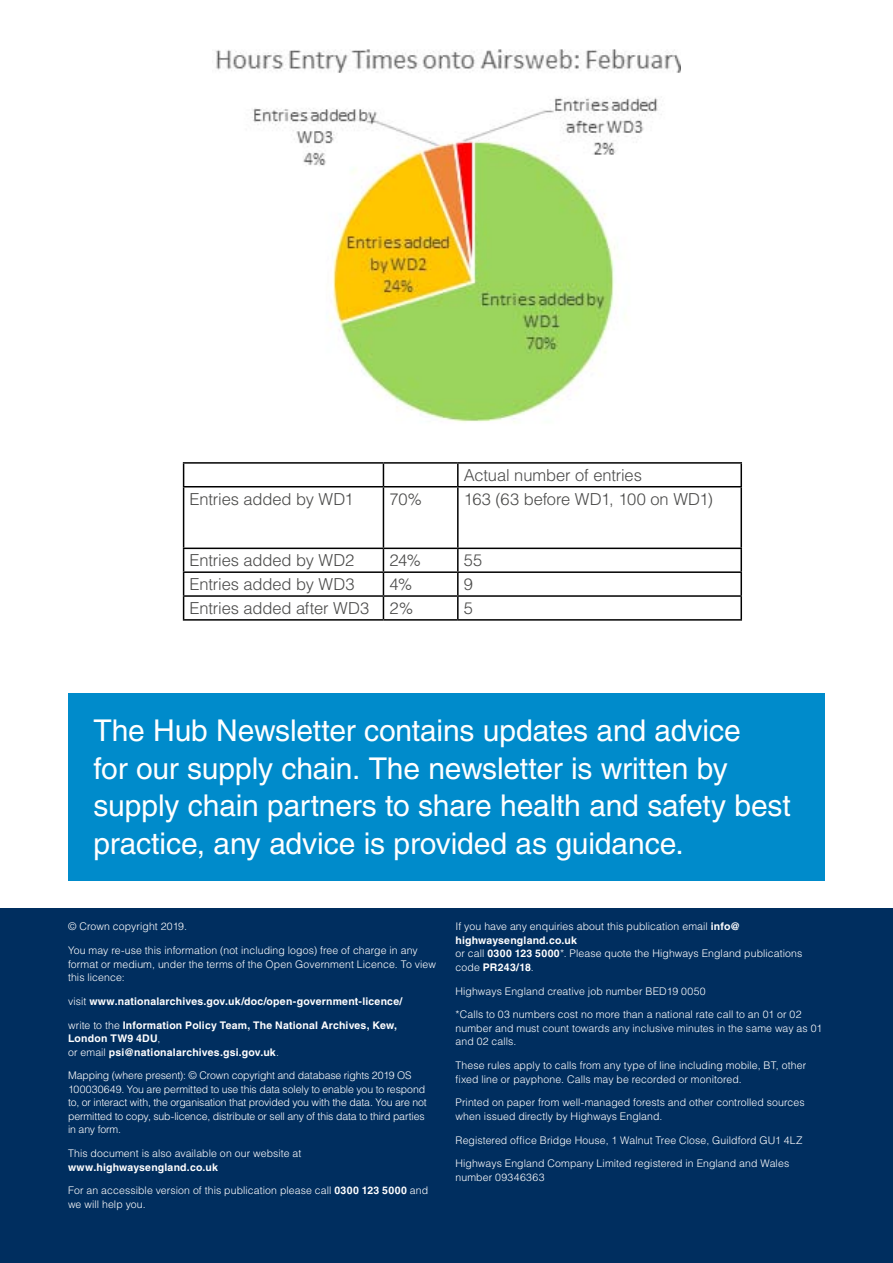
<style>
.page{position:relative;width:893px;height:1263px;background:#fff}
.page>*{position:absolute;margin:0;border:0;box-sizing:border-box;transform-origin:0 0}
.t1{font:30px/37.5px "Helvetica LT Std";letter-spacing:-.005em;color:#fff}
.t2{font:300 16.5px "Helvetica LT Std";letter-spacing:-.01em;color:#4a4a49}
.t3{font:300 10.5px/13.5px "Helvetica LT Std";letter-spacing:.005em;color:#fff}
.t4{font:700 10.5px/13.5px "Helvetica LT Std";letter-spacing:.02em;color:#fff}
.s1{font-weight:300}
.s2{font-weight:700}
</style>
<div class="page">
<div style="left:0;top:909px;width:893px;height:354px;background:#002e5f"></div>
<img style="left:216px;top:49px;width:464px;height:374px">
<hr style="left:183px;top:462px;width:200px;height:2px;background:#000">
<svg style="left:183px;top:464px;width:1px;height:22px"></svg>
<hr style="left:383px;top:462px;width:75px;height:2px;background:#000">
<svg style="left:383px;top:464px;width:1px;height:22px"></svg>
<hr style="left:458px;top:462px;width:284px;height:2px;background:#000">
<hr style="left:457px;top:464px;width:2px;height:22px;background:#000">
<hr style="left:740px;top:464px;width:2px;height:22px;background:#000">
<hr style="left:183px;top:486px;width:200px;height:1px;background:#000">
<hr style="left:183px;top:487px;width:1px;height:61px;background:#000">
<hr style="left:383px;top:486px;width:75px;height:1px;background:#000">
<hr style="left:383px;top:487px;width:1px;height:61px;background:#000">
<hr style="left:458px;top:486px;width:284px;height:1px;background:#000">
<hr style="left:457px;top:487px;width:2px;height:61px;background:#000">
<hr style="left:740px;top:487px;width:2px;height:61px;background:#000">
<hr style="left:183px;top:548px;width:200px;height:1px;background:#000">
<hr style="left:383px;top:548px;width:75px;height:1px;background:#000">
<hr style="left:458px;top:548px;width:284px;height:1px;background:#000">
<hr style="left:457px;top:549px;width:2px;height:22px;background:#000">
<hr style="left:740px;top:549px;width:2px;height:22px;background:#000">
<hr style="left:183px;top:571px;width:200px;height:2px;background:#000">
<hr style="left:383px;top:571px;width:75px;height:2px;background:#000">
<hr style="left:458px;top:571px;width:284px;height:2px;background:#000">
<hr style="left:457px;top:573px;width:2px;height:22px;background:#000">
<hr style="left:740px;top:573px;width:2px;height:22px;background:#000">
<hr style="left:183px;top:595px;width:200px;height:2px;background:#000">
<svg style="left:183px;top:549px;width:1px;height:70px"></svg>
<hr style="left:383px;top:595px;width:75px;height:2px;background:#000">
<svg style="left:383px;top:549px;width:1px;height:70px"></svg>
<hr style="left:458px;top:595px;width:284px;height:2px;background:#000">
<hr style="left:457px;top:597px;width:2px;height:22px;background:#000">
<hr style="left:740px;top:597px;width:2px;height:22px;background:#000">
<hr style="left:183px;top:619px;width:200px;height:2px;background:#000">
<hr style="left:383px;top:619px;width:75px;height:2px;background:#000">
<hr style="left:458px;top:619px;width:284px;height:2px;background:#000">
<div style="left:68px;top:693px;width:757px;height:187px;background:#008bcb"></div>
<h2 class="t2" style="left:464px;top:465px;width:180px">Actual number of entries</h2>
<h2 class="t2" style="left:190px;top:488px;width:166px">Entries added by WD1</h2>
<h2 class="t2" style="left:389px;top:488px;width:34px">70%</h2>
<h2 class="t2" style="left:464px;top:488px;width:251px">163 (63 before WD1, 100 on WD1)</h2>
<h2 class="t2" style="left:190px;top:550px;width:166px">Entries added by WD2</h2>
<h2 class="t2" style="left:389px;top:550px;width:33px">24%</h2>
<h2 class="t2" style="left:464px;top:550px;width:20px">55</h2>
<h2 class="t2" style="left:190px;top:574px;width:166px">Entries added by WD3</h2>
<h2 class="t2" style="left:389px;top:574px;width:25px">4%</h2>
<h2 class="t2" style="left:464px;top:574px;width:11px">9</h2>
<h2 class="t2" style="left:190px;top:598px;width:225px">Entries added after WD3 2%</h2>
<h2 class="t2" style="left:464px;top:598px;width:11px">5</h2>
<h1 class="t1" style="left:94px;top:712px;width:699px">The Hub Newsletter contains updates and advice<br>for our supply chain. The newsletter is written by supply chain partners to share health and safety best practice, any advice is provided as guidance.</h1>
<p class="t3" style="left:68px;top:920px;width:121px">© Crown copyright 2019.</p>
<p class="t3" style="left:68px;top:943px;width:370px">You may re-use this information (not including logos) free of charge in any format or medium, under the terms of the Open Government Licence. To view this licence:</p>
<p class="t4" style="left:68px;top:994px;width:336px"><span class="s1">visit</span> www.nationalarchives.gov.uk/doc/open-government-licence/</p>
<p class="t4" style="left:68px;top:1018px;width:331px"><span class="s1">write to the</span> Information Policy Team, The National Archives, Kew,<br>London TW9 4DU<span class="s1">,<br>or email</span> psi@nationalarchives.gsi.gov.uk<span class="s1">.</span></p>
<p class="t3" style="left:68px;top:1069px;width:360px">Mapping (where present): © Crown copyright and database rights 2019 OS 100030649. You are permitted to use this data solely to enable you to respond to, or interact with, the organisation that provided you with the data. You are not permitted to copy, sub-licence, distribute or sell any of this data to third parties in any form.</p>
<p class="t3" style="left:68px;top:1146px;width:235px">This document is also available on our website at</p>
<p class="t4" style="left:68px;top:1160px;width:151px">www.highwaysengland.co.uk</p>
<p class="t3" style="left:68px;top:1184px;width:362px">For an accessible version of this publication please call <span class="s2">0300 123 5000</span> and we will help you.</p>
<p class="t3" style="left:455px;top:920px;width:348px">If you have any enquiries about this publication email <span class="s2">info@ highwaysengland.co.uk<br></span>or call <span class="s2">0300 123 5000</span>*. Please quote the Highways England publications code <span class="s2">PR243/18</span>.</p>
<p class="t3" style="left:455px;top:984px;width:252px">Highways England creative job number BED19 0050</p>
<p class="t3" style="left:455px;top:1008px;width:368px">*Calls to 03 numbers cost no more than a national rate call to an 01 or 02 number and must count towards any inclusive minutes in the same way as 01 and 02 calls.</p>
<p class="t3" style="left:455px;top:1058px;width:352px">These rules apply to calls from any type of line including mobile, BT, other fixed line or payphone. Calls may be recorded or monitored.</p>
<p class="t3" style="left:455px;top:1096px;width:351px">Printed on paper from well-managed forests and other controlled sources when issued directly by Highways England.</p>
<p class="t3" style="left:455px;top:1133px;width:349px">Registered office Bridge House, 1 Walnut Tree Close, Guildford GU1 4LZ</p>
<p class="t3" style="left:455px;top:1157px;width:335px">Highways England Company Limited registered in England and Wales number 09346363</p>
</div>
